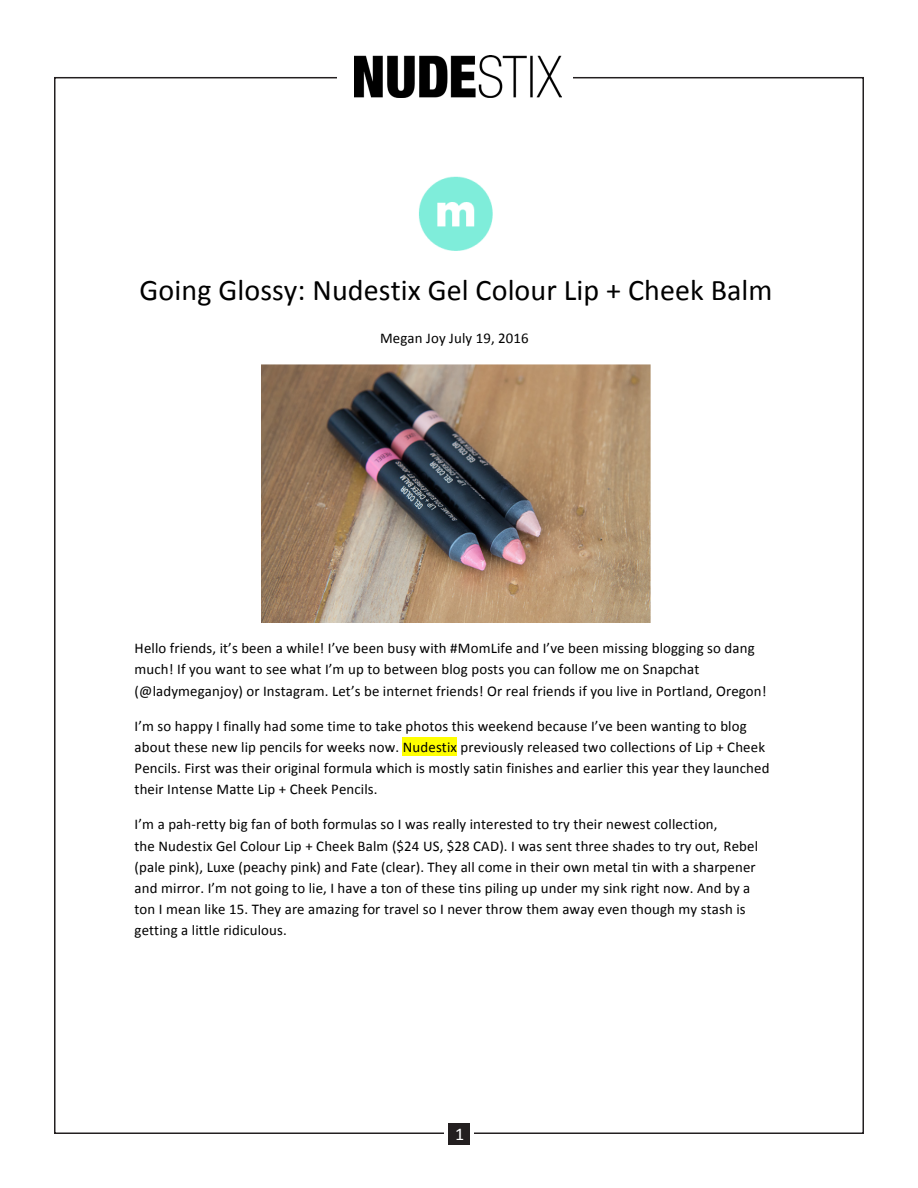
<style>
.page{position:relative;width:918px;height:1188px;background:#fff}
.page>*{position:absolute;margin:0;border:0;box-sizing:border-box;transform-origin:0 0}
.t1{font:30px "Calibri";letter-spacing:.005em;color:#000}
.t2{font:18px "Calibri";color:#fff}
.t3{font:14.85px/21.3px "Calibri";letter-spacing:.01em;color:#000}
</style>
<div class="page">
<img style="left:354px;top:56px;width:208px;height:42px">
<div style="left:448px;top:1123px;width:22px;height:22px;background:#231f20"></div>
<img style="left:419px;top:176px;width:74px;height:75px">
<div style="left:403px;top:737px;width:54px;height:19px;background:#ff0"></div>
<img style="left:261px;top:364px;width:390px;height:258px">
<p class="t1" style="left:140px;top:272px;width:635px">Going Glossy: Nudestix Gel Colour Lip + Cheek Balm</p>
<p class="t3" style="left:380px;top:327px;width:150px">Megan Joy July 19, 2016</p>
<p class="t3" style="left:135px;top:638px;width:634px">Hello friends, it’s been a while! I’ve been busy with #MomLife and I’ve been missing blogging so dang much! If you want to see what I’m up to between blog posts you can follow me on Snapchat (@ladymeganjoy) or Instagram. Let’s be internet friends! Or real friends if you live in Portland, Oregon!</p>
<p class="t3" style="left:135px;top:715px;width:637px">I’m so happy I finally had some time to take photos this weekend because I’ve been wanting to blog about these new lip pencils for weeks now. Nudestix previously released two collections of Lip + Cheek Pencils. First was their original formula which is mostly satin finishes and earlier this year they launched their Intense Matte Lip + Cheek Pencils.</p>
<p class="t3" style="left:135px;top:814px;width:625px">I’m a pah-retty big fan of both formulas so I was really interested to try their newest collection,<br>the Nudestix Gel Colour Lip + Cheek Balm ($24 US, $28 CAD). I was sent three shades to try out, Rebel (pale pink), Luxe (peachy pink) and Fate (clear). They all come in their own metal tin with a sharpener and mirror. I’m not going to lie, I have a ton of these tins piling up under my sink right now. And by a ton I mean like 15. They are amazing for travel so I never throw them away even though my stash is getting a little ridiculous.</p>
<p class="t2" style="left:455px;top:1123px;width:11px">1</p>
</div>
